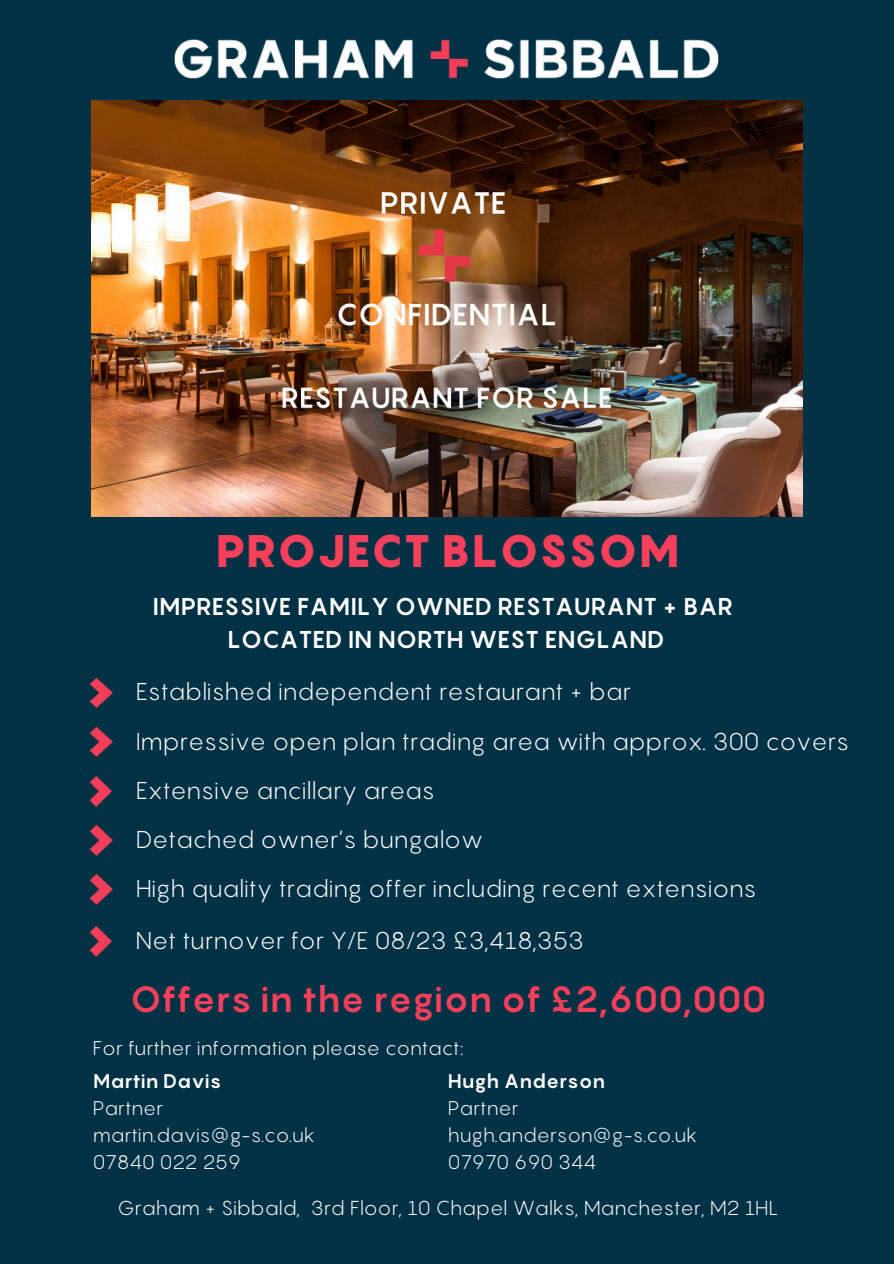
<style>
.page{position:relative;width:894px;height:1264px;background:#fff}
.page>*{position:absolute;margin:0;border:0;box-sizing:border-box;transform-origin:0 0}
.t1{font:900 45px "Pangram";color:#f53f5b}
.t2{font:700 36px "Pangram";color:#f53f5b}
.t3{font:24px "Pangram";color:#fff}
.t4{font:700 24px/32.7px "Pangram";color:#fff;text-align:center}
.t5{font:19.95px "Pangram";color:#fff}
.t6{font:19.5px "Pangram";color:#fff}
.t7{font:700 19.5px "Pangram";color:#fff}
</style>
<div class="page">
<div style="left:0;top:0;width:893px;height:1263px;background:#003145"></div>
<img style="left:89px;top:726px;width:23px;height:31px">
<img style="left:89px;top:677px;width:23px;height:31px">
<img style="left:89px;top:775px;width:23px;height:32px">
<img style="left:89px;top:824px;width:23px;height:32px">
<img style="left:92px;top:101px;width:709px;height:415px">
<img style="left:175px;top:40px;width:543px;height:39px">
<img style="left:89px;top:873px;width:23px;height:32px">
<img style="left:89px;top:925px;width:23px;height:32px">
<p class="t1" style="left:215px;top:524px;width:466px">PROJECT BLOSSOM</p>
<h2 class="t4" style="left:152px;top:590px;width:582px">IMPRESSIVE FAMILY OWNED RESTAURANT + BAR<br>LOCATED IN NORTH WEST ENGLAND</h2>
<p class="t3" style="left:136px;top:677px;width:496px">Established independent restaurant + bar</p>
<h4 class="t3" style="left:136px;top:726px;width:714px">Impressive open plan trading area with approx. 300 covers</h4>
<p class="t3" style="left:136px;top:775px;width:300px">Extensive ancillary areas</p>
<p class="t3" style="left:136px;top:824px;width:349px">Detached owner’s bungalow</p>
<p class="t3" style="left:136px;top:873px;width:622px">High quality trading offer including recent extensions</p>
<p class="t3" style="left:135px;top:926px;width:449px">Net turnover for Y/E 08/23 £3,418,353</p>
<p class="t2" style="left:130px;top:977px;width:637px">Offers in the region of £2,600,000</p>
<p class="t6" style="left:93px;top:1036px;width:372px">For further information please contact:</p>
<p class="t7" style="left:93px;top:1069px;width:130px">Martin Davis</p>
<p class="t6" style="left:93px;top:1096px;width:72px">Partner</p>
<p class="t6" style="left:93px;top:1123px;width:224px">martin.davis@g-s.co.uk</p>
<p class="t6" style="left:93px;top:1150px;width:150px">07840 022 259</p>
<h4 class="t7" style="left:448px;top:1069px;width:159px">Hugh Anderson</h4>
<h4 class="t6" style="left:448px;top:1096px;width:72px">Partner</h4>
<h4 class="t6" style="left:448px;top:1123px;width:251px">hugh.anderson@g-s.co.uk</h4>
<h4 class="t6" style="left:448px;top:1150px;width:150px">07970 690 344</h4>
<p class="t5" style="left:117px;top:1195px;width:662px">Graham + Sibbald, 3rd Floor, 10 Chapel Walks, Manchester, M2 1HL</p>
</div>
